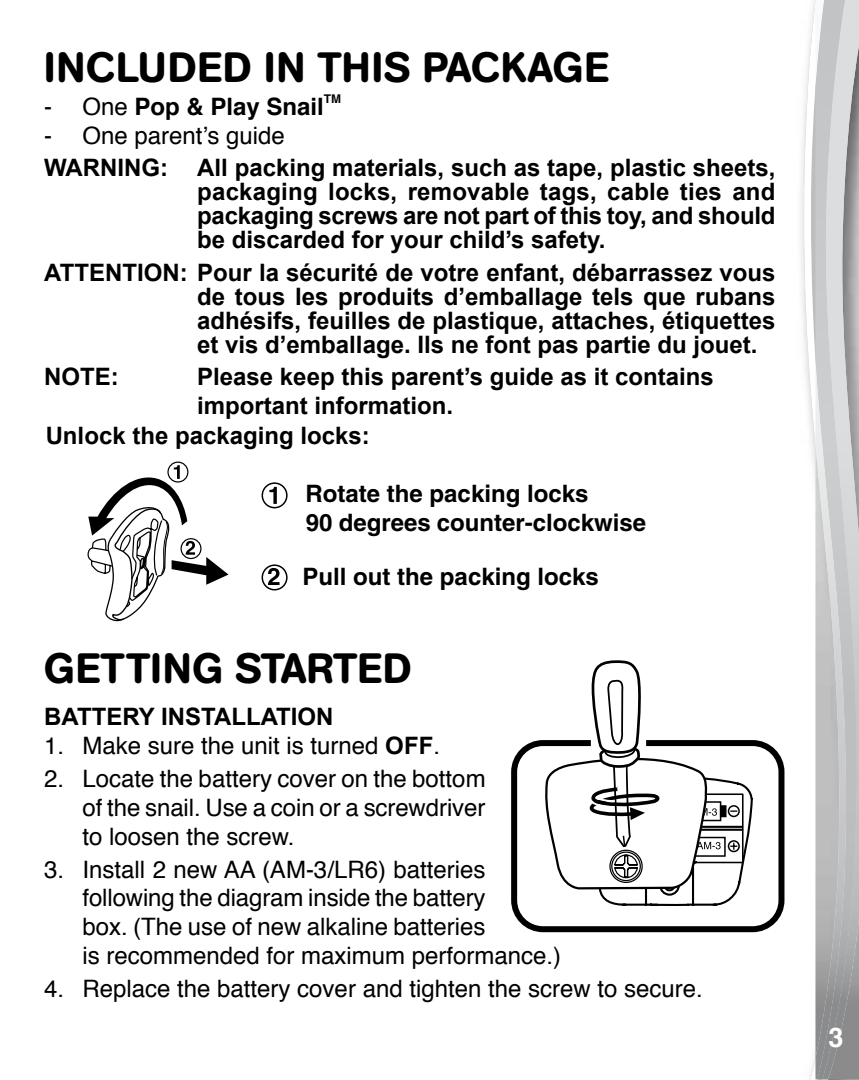
<style>
.page{position:relative;width:859px;height:1080px;background:#fff}
.page>*{position:absolute;margin:0;border:0;box-sizing:border-box;transform-origin:0 0}
.t1{font:500 42px "AG Book Rounded";letter-spacing:.02em;color:#000}
.t2{font:700 27px "Helvetica";color:#fff}
.t3{font:700 24px/24px "Arial";color:#000;text-align:justify}
.t4{font:24px/28.8px "Helvetica";color:#000;text-align:justify}
.t5{font:700 24px/28.8px "Helvetica";color:#000}
.t6{font:700 24px "Helvetica";color:#000}
.t7{font:700 12px "Helvetica";color:#000}
.s1{font-weight:400}
.s2{font-family:"Arial";font-weight:700}
</style>
<div class="page">
<svg style="left:803px;top:0;width:12px;height:1080px"></svg>
<svg style="left:815px;top:1079px;width:13px;height:1px"></svg>
<img style="left:858px;top:0;width:1px;height:1079px">
<img style="left:848px;top:0;width:10px;height:1079px">
<img style="left:815px;top:0;width:33px;height:1079px">
<div style="left:167px;top:462px;width:21px;height:21px;border:1px solid #000;border-radius:50%"></div>
<svg style="left:88px;top:465px;width:140px;height:157px"></svg>
<div style="left:181px;top:538px;width:21px;height:21px;border:1px solid #000;border-radius:50%"></div>
<div style="left:262px;top:482px;width:26px;height:26px;border:2px solid #000;border-radius:50%"></div>
<svg style="left:269px;top:487px;width:8px;height:17px"></svg>
<svg style="left:268px;top:568px;width:11px;height:17px"></svg>
<div style="left:262px;top:564px;width:26px;height:26px;border:2px solid #000;border-radius:50%"></div>
<div style="left:511px;top:740px;width:273px;height:192px;border:6px solid #000;border-radius:29px"></div>
<svg style="left:544px;top:660px;width:210px;height:246px"></svg>
<h1 class="t1" style="left:44px;top:43px;width:566px">INCLUDED IN THIS PACKAGE</h1>
<p class="t6" style="left:44px;top:90px;width:281px"><span class="s1">- One</span> Pop &amp; Play Snail</p>
<p class="t7" style="left:324px;top:91px;width:19px">TM</p>
<p class="t4" style="left:44px;top:123px;width:242px">- One parent’s guide</p>
<p class="t3" style="left:197px;top:156px;width:580px;text-indent:-153px">WARNING: All packing materials, such as tape, plastic sheets, packaging locks, removable tags, cable ties and packaging screws are not part of this toy, and should be discarded for your child’s safety.</p>
<p class="t3" style="left:197px;top:260px;width:580px;text-indent:-153px">ATTENTION: Pour la sécurité de votre enfant, débarrassez vous de tous les produits d’emballage tels que rubans adhésifs, feuilles de plastique, attaches, étiquettes et vis d’emballage. Ils ne font pas partie du jouet.</p>
<p class="t3" style="left:44px;top:365px;width:76px">NOTE:</p>
<p class="t3" style="left:197px;top:363px;width:518px;line-height:28.8px">Please keep this parent’s guide as it contains important information.</p>
<p class="t3" style="left:46px;top:424px;width:326px">Unlock the packaging locks:</p>
<p class="t5" style="left:306px;top:479px;width:342px">Rotate the packing locks<br>90 degrees counter-clockwise</p>
<p class="t5" style="left:303px;top:562px;width:298px">Pull out the packing locks</p>
<h1 class="t1" style="left:44px;top:644px;width:369px">GETTING STARTED</h1>
<p class="t3" style="left:44px;top:705px;width:291px">BATTERY INSTALLATION</p>
<p class="t4" style="left:44px;top:733px;width:397px">1. Make sure the unit is turned <span class="s2">OFF</span>.</p>
<p class="t4" style="left:82px;top:766px;width:405px;text-indent:-38px">2. Locate the battery cover on the bottom of the snail. Use a coin or a screwdriver to loosen the screw.</p>
<p class="t4" style="left:82px;top:856px;width:480px;text-align:left;text-indent:-38px">3. Install 2 new AA (AM-3/LR6) batteries following the diagram inside the battery<br>box. (The use of new alkaline batteries<br>is recommended for maximum performance.)</p>
<p class="t4" style="left:44px;top:976px;width:660px">4. Replace the battery cover and tighten the screw to secure.</p>
<p class="t2" style="left:828px;top:1019px;width:17px">3</p>
</div>
